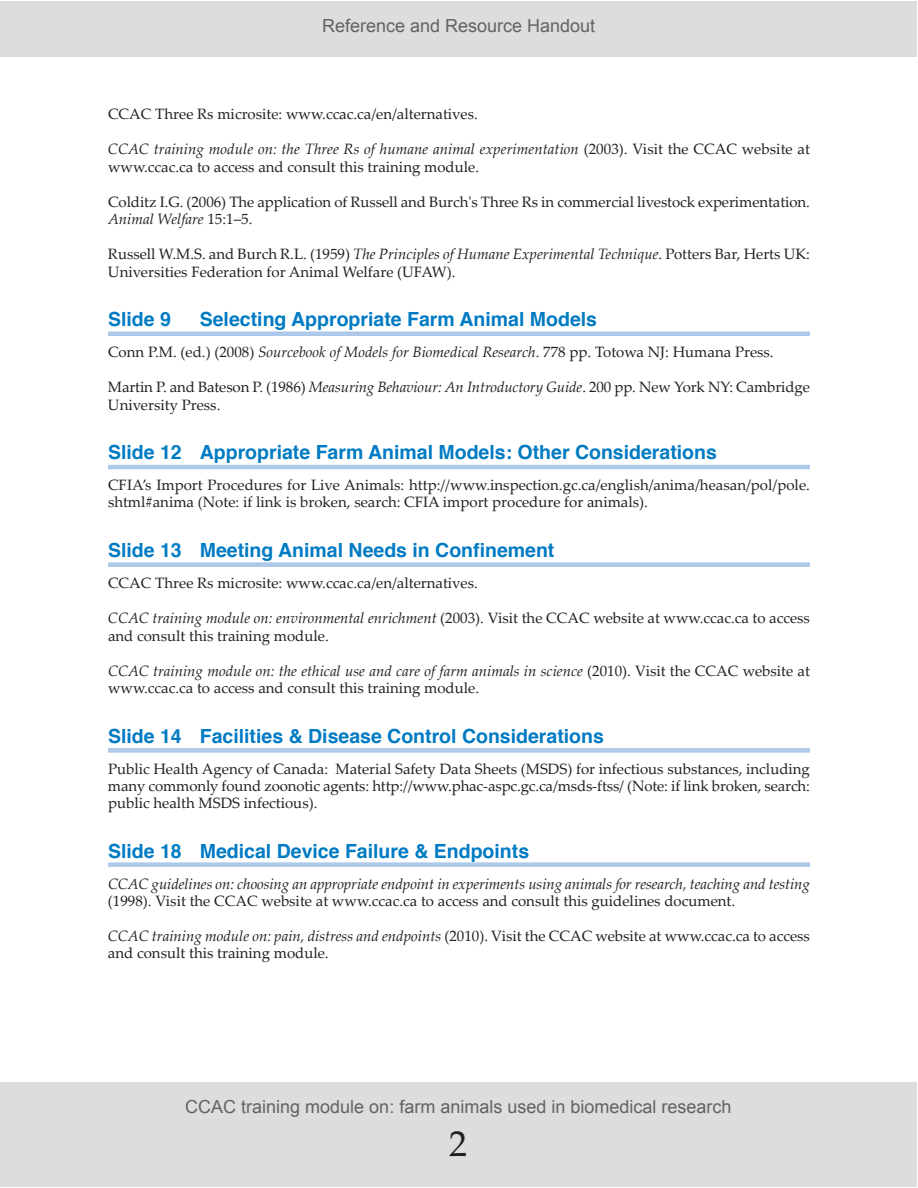
<style>
.page{position:relative;width:918px;height:1188px;background:#fff}
.page>*{position:absolute;margin:0;border:0;box-sizing:border-box;transform-origin:0 0}
.t1{font:36px "Palatino LT Pro";color:#231f20}
.t2{font:700 19.5px "Helvetica";color:#007bc3}
.t3{font:18px "Arial";color:#636366}
.t4{font:15px/17.2px "Palatino Linotype";color:#231f20}
.t5{font:italic 15px "Palatino Linotype";letter-spacing:-.005em;color:#231f20}
.s1{font-style:italic}
</style>
<div class="page">
<div style="left:0;top:1082px;width:917px;height:105px;background:#dcdddf"></div>
<div style="left:0;top:1px;width:917px;height:55px;background:#dcdddf"></div>
<hr style="left:108px;top:332px;width:702px;height:4px;background:#adc8e8">
<hr style="left:108px;top:465px;width:702px;height:4px;background:#adc8e8">
<div style="left:108px;top:562px;width:702px;height:5px;background:#adc8e8"></div>
<div style="left:108px;top:748px;width:702px;height:5px;background:#adc8e8"></div>
<div style="left:108px;top:862px;width:702px;height:5px;background:#adc8e8"></div>
<p class="t3" style="left:322px;top:16px;width:275px">Reference and Resource Handout</p>
<p class="t4" style="left:108px;top:107px;width:371px">CCAC Three Rs microsite: www.ccac.ca/en/alternatives.</p>
<p class="t4" style="left:108px;top:142px;width:703px"><span class="s1">CCAC training module on: the Three Rs of humane animal experimentation</span> (2003). Visit the CCAC website at www.ccac.ca to access and consult this training module.</p>
<p class="t4" style="left:108px;top:195px;width:704px">Colditz I.G. (2006) The application of Russell and Burch's Three Rs in commercial livestock experimentation.<br><span class="s1">Animal Welfare</span> 15:1–5.</p>
<p class="t4" style="left:108px;top:247px;width:703px">Russell W.M.S. and Burch R.L. (1959) <span class="s1">The Principles of Humane Experimental Technique</span>. Potters Bar, Herts UK:<br>Universities Federation for Animal Welfare (UFAW).</p>
<h2 class="t2" style="left:108px;top:311px;width:64px">Slide 9</h2>
<h2 class="t2" style="left:200px;top:311px;width:399px">Selecting Appropriate Farm Animal Models</h2>
<p class="t4" style="left:108px;top:345px;width:667px">Conn P.M. (ed.) (2008) <span class="s1">Sourcebook of Models for Biomedical Research</span>. 778 pp. Totowa NJ: Humana Press.</p>
<p class="t4" style="left:108px;top:380px;width:703px">Martin P. and Bateson P. (1986) <span class="s1">Measuring Behaviour: An Introductory Guide</span>. 200 pp. New York NY: Cambridge<br>University Press.</p>
<h2 class="t2" style="left:108px;top:444px;width:610px">Slide 12 Appropriate Farm Animal Models: Other Considerations</h2>
<p class="t4" style="left:108px;top:478px;width:704px">CFIA’s Import Procedures for Live Animals: http://www.inspection.gc.ca/english/anima/heasan/pol/pole. shtml#anima (Note: if link is broken, search: CFIA import procedure for animals).</p>
<h2 class="t2" style="left:108px;top:542px;width:448px">Slide 13 Meeting Animal Needs in Confinement</h2>
<p class="t4" style="left:108px;top:576px;width:371px">CCAC Three Rs microsite: www.ccac.ca/en/alternatives.</p>
<p class="t4" style="left:108px;top:611px;width:704px"><span class="s1">CCAC training module on: environmental enrichment</span> (2003). Visit the CCAC website at www.ccac.ca to access and consult this training module.</p>
<p class="t4" style="left:108px;top:664px;width:703px"><span class="s1">CCAC training module on: the ethical use and care of farm animals in science</span> (2010). Visit the CCAC website at www.ccac.ca to access and consult this training module.</p>
<h2 class="t2" style="left:108px;top:728px;width:497px">Slide 14 Facilities &amp; Disease Control Considerations</h2>
<p class="t4" style="left:108px;top:762px;width:703px;text-align:justify">Public Health Agency of Canada: Material Safety Data Sheets (MSDS) for infectious substances, including many commonly found zoonotic agents: http://www.phac-aspc.gc.ca/msds-ftss/ (Note: if link broken, search: public health MSDS infectious).</p>
<h2 class="t2" style="left:108px;top:843px;width:423px">Slide 18 Medical Device Failure &amp; Endpoints</h2>
<p class="t5" style="left:108px;top:878px;width:703px">CCAC guidelines on: choosing an appropriate endpoint in experiments using animals for research, teaching and testing</p>
<p class="t4" style="left:108px;top:894px;width:629px">(1998). Visit the CCAC website at www.ccac.ca to access and consult this guidelines document.</p>
<p class="t4" style="left:108px;top:929px;width:704px"><span class="s1">CCAC training module on: pain, distress and endpoints</span> (2010). Visit the CCAC website at www.ccac.ca to access and consult this training module.</p>
<p class="t3" style="left:185px;top:1097px;width:548px">CCAC training module on: farm animals used in biomedical research</p>
<h1 class="t1" style="left:449px;top:1130px;width:19px">2</h1>
</div>
